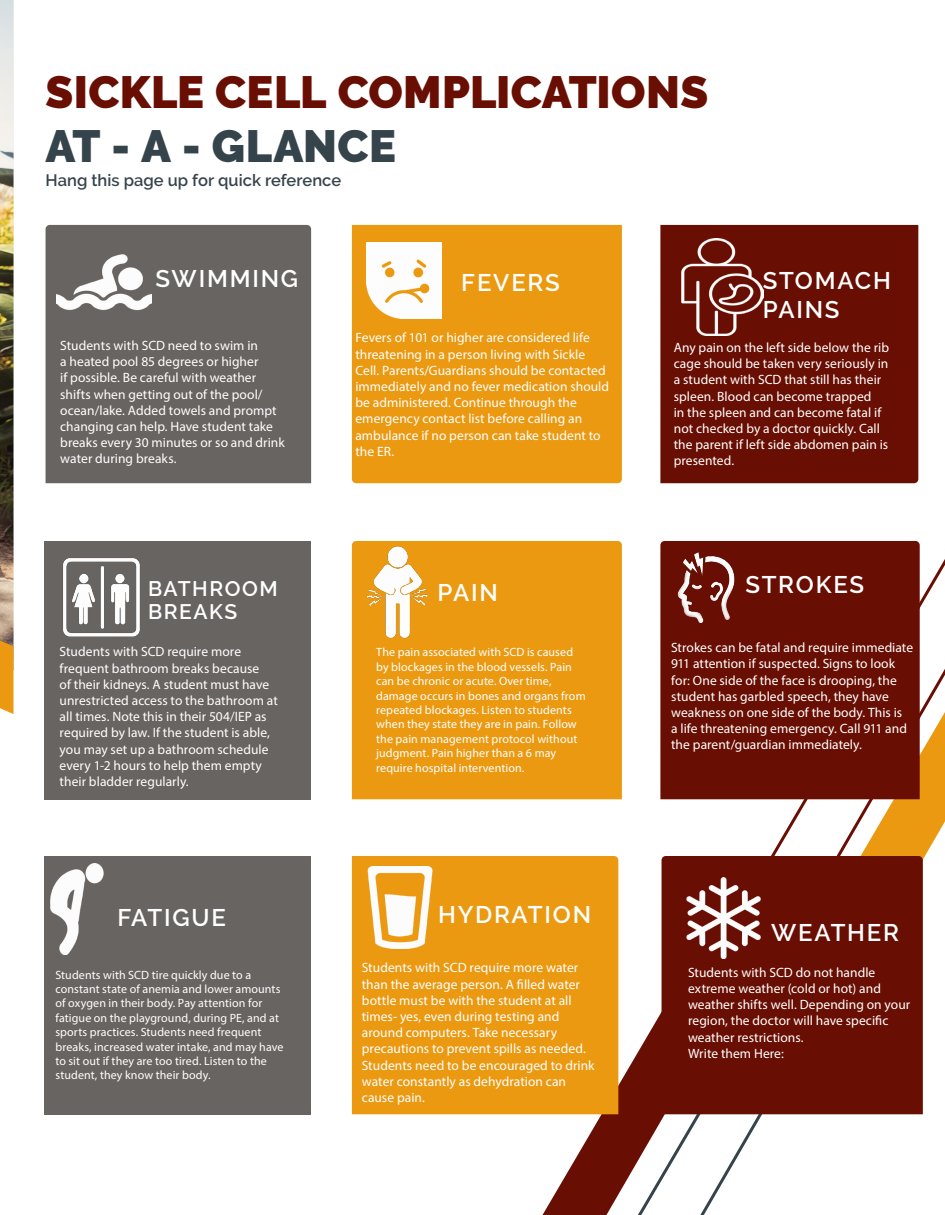
<style>
.page{position:relative;width:945px;height:1215px;background:#fff}
.page>*{position:absolute;margin:0;border:0;box-sizing:border-box;transform-origin:0 0}
.Paragraph_Style_1{font:900 45px "Raleway";letter-spacing:.005em;color:#680e03}
.Paragraph_Style_1-2{font:900 45px "Raleway";letter-spacing:.01em;color:#35434b}
.t1{font:600 24px/28.8px "Raleway";letter-spacing:.075em;color:#fff}
.t2{font:600 21px "Raleway";letter-spacing:.075em;color:#fff}
.Paragraph_Style_1-3{font:600 16.5px "Raleway";color:#35434b}
.Paragraph_Style_1-4{font:13.5px/16.2px "Myriad Pro";letter-spacing:.005em;color:#fff}
.Paragraph_Style_1-5{font:12px/14.4px "Myriad Pro";letter-spacing:.005em;color:#fff}
</style>
<div class="page">
<img style="left:0;top:0;width:14px;height:714px">
<svg style="left:521px;top:902px;width:267px;height:313px"></svg>
<svg style="left:613px;top:1092px;width:162px;height:123px"></svg>
<svg style="left:754px;top:476px;width:191px;height:132px"></svg>
<svg style="left:735px;top:669px;width:210px;height:190px"></svg>
<div style="left:44px;top:541px;width:267px;height:258px;background:#686462"></div>
<img style="left:57px;top:551px;width:90px;height:91px">
<div style="left:352px;top:856px;width:266px;height:258px;background:#eb9911"></div>
<img style="left:358px;top:866px;width:85px;height:82px">
<div style="left:44px;top:856px;width:267px;height:258px;background:#686462"></div>
<img style="left:44px;top:864px;width:74px;height:90px">
<div style="left:660px;top:225px;width:258px;height:258px;background:#680e03"></div>
<div style="left:352px;top:225px;width:270px;height:258px;background:#eb9911"></div>
<img style="left:366px;top:242px;width:76px;height:76px">
<div style="left:46px;top:225px;width:265px;height:258px;background:#686462"></div>
<img style="left:56px;top:238px;width:96px;height:88px">
<div style="left:352px;top:541px;width:270px;height:258px;background:#eb9911"></div>
<img style="left:352px;top:541px;width:96px;height:101px">
<div style="left:660px;top:541px;width:260px;height:258px;background:#680e03"></div>
<img style="left:673px;top:552px;width:66px;height:71px">
<div style="left:662px;top:856px;width:261px;height:258px;background:#680e03"></div>
<img style="left:682px;top:878px;width:84px;height:80px">
<img style="left:681px;top:238px;width:83px;height:98px">
<p class="Paragraph_Style_1" style="left:46px;top:66px;width:664px">SICKLE CELL COMPLICATIONS</p>
<p class="Paragraph_Style_1-2" style="left:46px;top:120px;width:352px">AT - A - GLANCE</p>
<p class="Paragraph_Style_1-3" style="left:46px;top:171px;width:297px">Hang this page up for quick reference</p>
<p class="t1" style="left:156px;top:264px;width:144px">SWIMMING</p>
<p class="Paragraph_Style_1-4" style="left:60px;top:337px;width:226px">Students with SCD need to swim in<br>a heated pool 85 degrees or higher<br>if possible. Be careful with weather shifts when getting out of the pool/ ocean/lake. Added towels and prompt changing can help. Have student take breaks every 30 minutes or so and drink water during breaks.</p>
<p class="t2" style="left:148px;top:577px;width:131px">BATHROOM</p>
<p class="t2" style="left:148px;top:599px;width:91px">BREAKS</p>
<p class="Paragraph_Style_1-4" style="left:60px;top:644px;width:220px">Students with SCD require more frequent bathroom breaks because<br>of their kidneys. A student must have unrestricted access to the bathroom at all times. Note this in their 504/IEP as required by law. If the student is able, you may set up a bathroom schedule every 1-2 hours to help them empty their bladder regularly.</p>
<p class="t1" style="left:117px;top:903px;width:110px">FATIGUE</p>
<p class="Paragraph_Style_1-5" style="left:55px;top:967px;width:230px">Students with SCD tire quickly due to a constant state of anemia and lower amounts of oxygen in their body. Pay attention for fatigue on the playground, during PE, and at sports practices. Students need frequent breaks, increased water intake, and may have to sit out if they are too tired. Listen to the student, they know their body.</p>
<p class="t1" style="left:461px;top:268px;width:100px">FEVERS</p>
<p class="Paragraph_Style_1-4" style="left:355px;top:330px;width:255px">Fevers of 101 or higher are considered life threatening in a person living with Sickle Cell. Parents/Guardians should be contacted immediately and no fever medication should be administered. Continue through the emergency contact list before calling an ambulance if no person can take student to the ER.</p>
<p class="t1" style="left:438px;top:579px;width:62px">PAIN</p>
<p class="Paragraph_Style_1-5" style="left:376px;top:645px;width:211px">The pain associated with SCD is caused by blockages in the blood vessels. Pain can be chronic or acute. Over time, damage occurs in bones and organs from repeated blockages. Listen to students when they state they are in pain. Follow the pain management protocol without judgment. Pain higher than a 6 may require hospital intervention.</p>
<p class="t1" style="left:438px;top:900px;width:155px">HYDRATION</p>
<p class="Paragraph_Style_1-4" style="left:362px;top:960px;width:234px">Students with SCD require more water than the average person. A filled water bottle must be with the student at all times- yes, even during testing and around computers. Take necessary precautions to prevent spills as needed.<br>Students need to be encouraged to drink water constantly as dehydration can cause pain.</p>
<p class="t1" style="left:763px;top:267px;width:130px">STOMACH<br>PAINS</p>
<p class="Paragraph_Style_1-4" style="left:674px;top:339px;width:217px">Any pain on the left side below the rib cage should be taken very seriously in a student with SCD that still has their spleen. Blood can become trapped<br>in the spleen and can become fatal if not checked by a doctor quickly. Call the parent if left side abdomen pain is presented.</p>
<p class="t1" style="left:745px;top:570px;width:120px">STROKES</p>
<p class="Paragraph_Style_1-4" style="left:671px;top:639px;width:243px">Strokes can be fatal and require immediate 911 attention if suspected. Signs to look for: One side of the face is drooping, the student has garbled speech, they have weakness on one side of the body. This is<br>a life threatening emergency. Call 911 and the parent/guardian immediately.</p>
<p class="t1" style="left:771px;top:918px;width:129px">WEATHER</p>
<p class="Paragraph_Style_1-4" style="left:688px;top:964px;width:224px">Students with SCD do not handle extreme weather (cold or hot) and weather shifts well. Depending on your region, the doctor will have specific weather restrictions.</p>
<p class="Paragraph_Style_1-4" style="left:688px;top:1045px;width:97px">Write them Here:</p>
</div>
